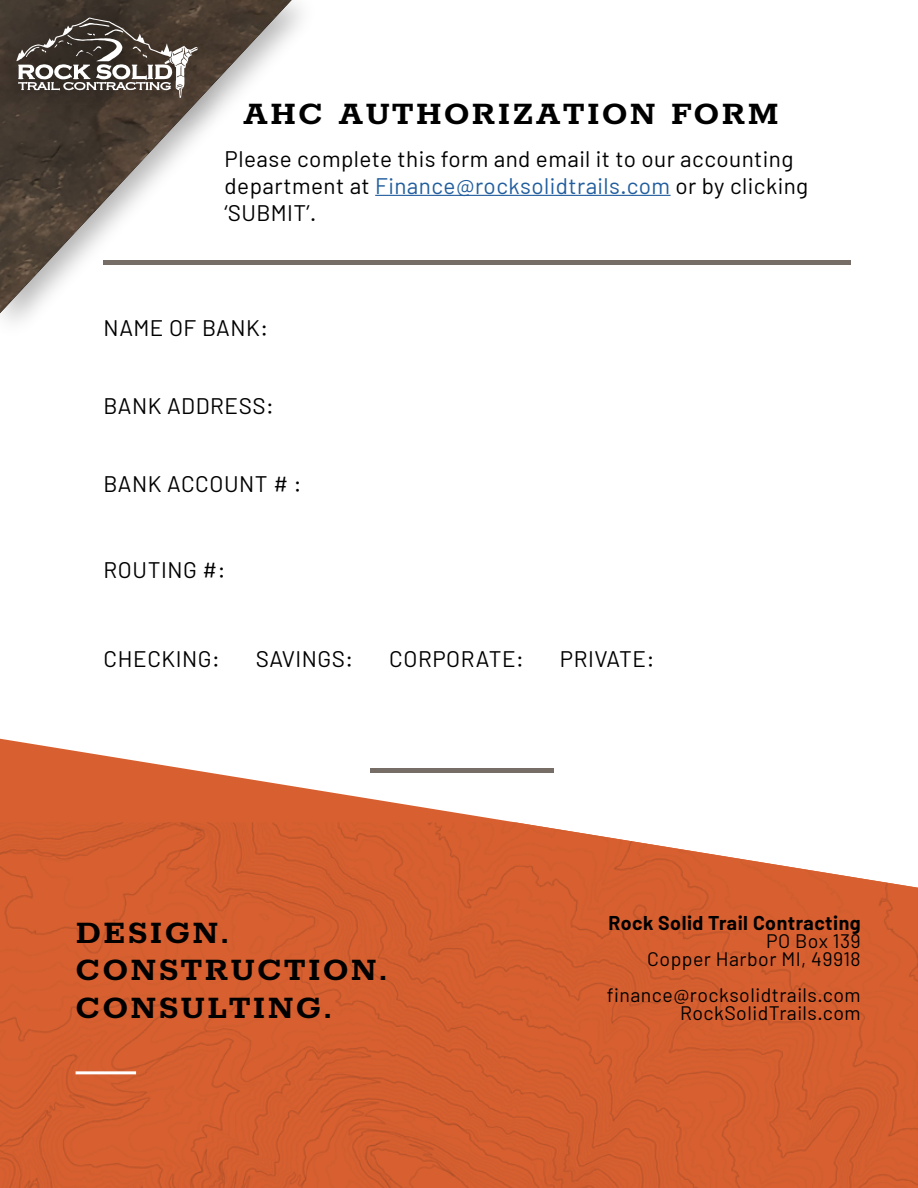
<style>
.page{position:relative;width:918px;height:1188px;background:#fff}
.page>*{position:absolute;margin:0;border:0;box-sizing:border-box;transform-origin:0 0}
.t1{font:700 36px/37.5px "Rokkitt";letter-spacing:.05em;color:#000}
.t2{font:22.5px/27px "Barlow";letter-spacing:.02em;color:#000}
.t3{font:19.5px/18px "Barlow";letter-spacing:.025em;color:#000;text-align:right}
.t4{font:700 19.5px "Barlow";letter-spacing:.025em;color:#000}
.s1{color:#215e9e}
</style>
<div class="page">
<svg style="left:0;top:739px;width:554px;height:83px"></svg>
<img style="left:0;top:822px;width:918px;height:366px">
<hr style="left:76px;top:1071px;width:60px;height:3px;background:#fff">
<img style="left:0;top:0;width:292px;height:313px">
<div style="left:0;top:0;width:241px;height:142px;background:#000;opacity:.28"></div>
<svg style="left:16px;top:17px;width:182px;height:81px;background:#625a53"></svg>
<hr style="left:370px;top:768px;width:184px;height:4px;background:#756d66">
<div style="left:104px;top:260px;width:747px;height:5px;background:#756d66"></div>
<hr style="left:375px;top:195px;width:296px;height:1px;background:#215e9e">
<h1 class="t1" style="left:243px;top:92px;width:538px">AHC AUTHORIZATION FORM</h1>
<p class="t2" style="left:225px;top:145px;width:585px">Please complete this form and email it to our accounting department at <span class="s1">Finance@rocksolidtrails.com</span> or by clicking ‘SUBMIT’.</p>
<p class="t2" style="left:104px;top:314px;width:166px">NAME OF BANK:</p>
<p class="t2" style="left:104px;top:392px;width:172px">BANK ADDRESS:</p>
<p class="t2" style="left:104px;top:470px;width:199px">BANK ACCOUNT # :</p>
<p class="t2" style="left:104px;top:556px;width:123px">ROUTING #:</p>
<p class="t2" style="left:104px;top:645px;width:118px">CHECKING:</p>
<p class="t2" style="left:256px;top:645px;width:99px">SAVINGS:</p>
<p class="t2" style="left:389px;top:645px;width:136px">CORPORATE:</p>
<p class="t2" style="left:560px;top:645px;width:96px">PRIVATE:</p>
<h1 class="t1" style="left:76px;top:911px;width:314px">DESIGN.<br>CONSTRUCTION.<br>CONSULTING.</h1>
<p class="t4" style="left:608px;top:911px;width:254px">Rock Solid Trail Contracting</p>
<p class="t3" style="left:647px;top:931px;width:215px">PO Box 139<br>Copper Harbor MI, 49918</p>
<p class="t3" style="left:607px;top:985px;width:256px">finance@rocksolidtrails.com<br>RockSolidTrails.com</p>
</div>
